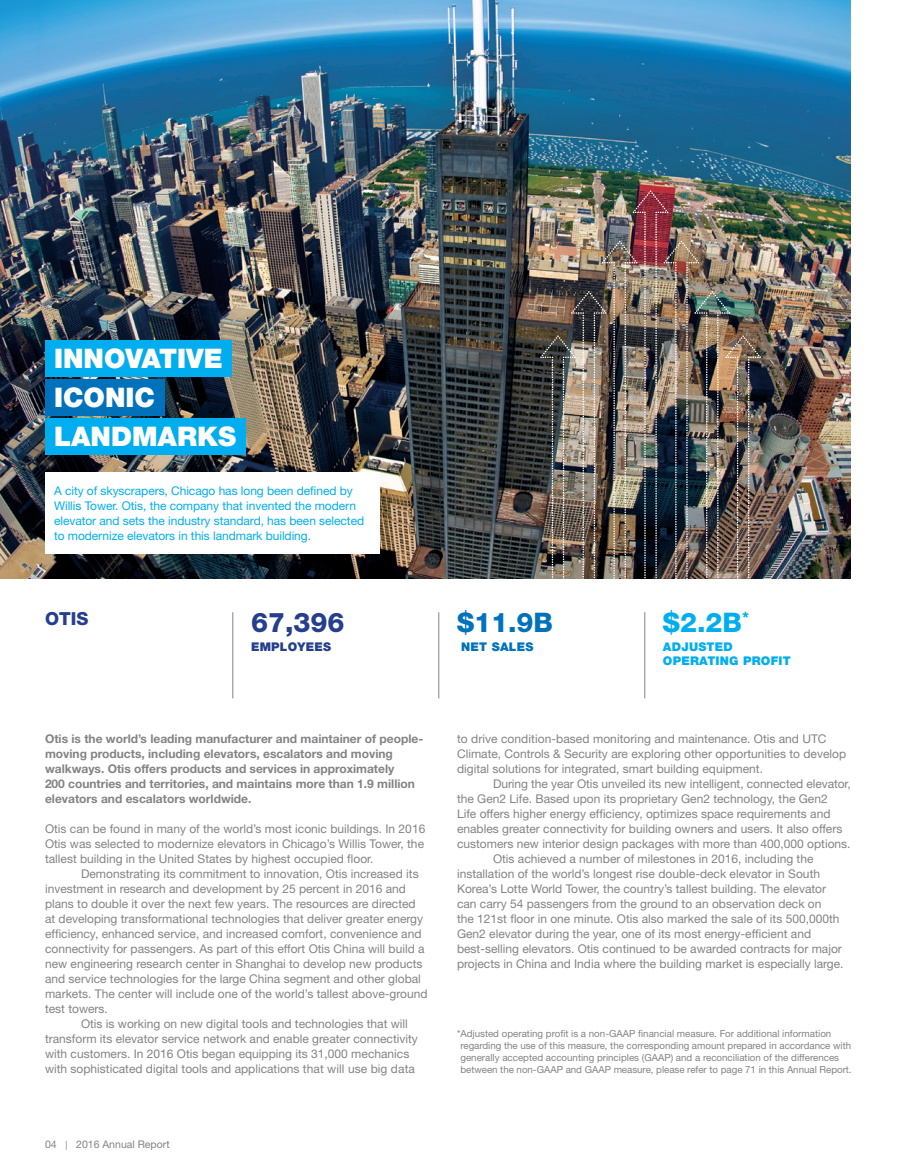
<style>
.page{position:relative;width:905px;height:1175px;background:#fff}
.page>*{position:absolute;margin:0;border:0;box-sizing:border-box;transform-origin:0 0}
.t1{font:900 27px "Helvetica Neue LT Pro";color:#fff}
.t2{font:800 27px "Helvetica Neue LT Pro";color:#0072bc}
.t3{font:800 27px "Helvetica Neue LT Pro";color:#00aeef}
.t4{font:800 27px "Helvetica Neue LT Pro";color:#253f8e}
.t5{font:800 18px "Helvetica Neue LT Pro";color:#253f8e}
.BU_copy{font:12px/15px "Helvetica Neue LT Pro";color:#838386}
.t6{font:700 12px/15px "Helvetica Neue LT Pro";color:#838386}
.BU_Caption{font:12px/15px "Helvetica Neue LT Pro";letter-spacing:-.005em;color:#00aeef}
.t7{font:900 12px/13.5px "Helvetica Neue LT Pro";letter-spacing:.02em;color:#00aeef}
.t8{font:900 12px "Helvetica Neue LT Pro";letter-spacing:.02em;color:#253f8e}
.t9{font:900 12px "Helvetica Neue LT Pro";letter-spacing:.02em;color:#0072bc}
.t10{font:10.5px "Helvetica Neue LT Pro";color:#838386}
.BU_Footnote{font:9.75px/12px "Helvetica Neue LT Pro";letter-spacing:-.005em;color:#838386}
.s1{font-size:9px}
</style>
<div class="page">
<img style="left:0;top:0;width:850px;height:578px">
<hr style="left:232px;top:612px;width:1px;height:86px;background:#838386">
<hr style="left:438px;top:612px;width:1px;height:86px;background:#838386">
<hr style="left:644px;top:612px;width:1px;height:86px;background:#838386">
<div style="left:45px;top:340px;width:186px;height:36px;background:#00aeef"></div>
<div style="left:45px;top:379px;width:119px;height:36px;background:#0072bc"></div>
<div style="left:45px;top:418px;width:200px;height:36px;background:#00aeef"></div>
<div style="left:45px;top:472px;width:334px;height:82px;background:#fff"></div>
<img style="left:540px;top:190px;width:221px;height:388px">
<p class="t1" style="left:54px;top:342px;width:170px">INNOVATIVE</p>
<p class="t1" style="left:54px;top:381px;width:102px">ICONIC</p>
<p class="t1" style="left:54px;top:420px;width:184px">LANDMARKS</p>
<p class="BU_Caption" style="left:54px;top:483px;width:311px">A city of skyscrapers, Chicago has long been defined by Willis Tower. Otis, the company that invented the modern elevator and sets the industry standard, has been selected to modernize elevators in this landmark building.</p>
<p class="t5" style="left:45px;top:608px;width:45px">OTIS</p>
<p class="t2" style="left:457px;top:606px;width:98px">$11.9B</p>
<p class="t9" style="left:461px;top:639px;width:74px">NET SALES</p>
<p class="t4" style="left:251px;top:606px;width:95px">67,396</p>
<p class="t8" style="left:251px;top:639px;width:82px">EMPLOYEES</p>
<p class="t3" style="left:663px;top:606px;width:88px">$2.2B<sup>*</sup></p>
<p class="t7" style="left:663px;top:640px;width:129px">ADJUSTED<br>OPERATING PROFIT</p>
<p class="t6" style="left:45px;top:731px;width:380px">Otis is the world’s leading manufacturer and maintainer of people&shy;moving products, including elevators, escalators and moving walkways. Otis offers products and services in approximately<br>200 countries and territories, and maintains more than 1.9 million elevators and escalators worldwide.</p>
<p class="BU_copy" style="left:45px;top:821px;width:382px;text-align:justify">Otis can be found in many of the world’s most iconic buildings. In 2016<br>Otis was selected to modernize elevators in Chicago’s Willis Tower, the tallest building in the United States by highest occupied floor.</p>
<p class="BU_copy" style="left:45px;top:866px;width:384px;text-indent:36px">Demonstrating its commitment to innovation, Otis increased its investment in research and development by 25 percent in 2016 and plans to double it over the next few years. The resources are directed at developing transformational technologies that deliver greater energy efficiency, enhanced service, and increased comfort, convenience and connectivity for passengers. As part of this effort Otis China will build a new engineering research center in Shanghai to develop new products and service technologies for the large China segment and other global markets. The center will include one of the world’s tallest above-ground test towers.</p>
<p class="BU_copy" style="left:45px;top:1016px;width:374px;text-indent:36px">Otis is working on new digital tools and technologies that will transform its elevator service network and enable greater connectivity with customers. In 2016 Otis began equipping its 31,000 mechanics with sophisticated digital tools and applications that will use big data</p>
<p class="t10" style="left:45px;top:1137px;width:126px">04 <span class="s1">|</span> 2016 Annual Report</p>
<p class="BU_copy" style="left:457px;top:731px;width:390px">to drive condition-based monitoring and maintenance. Otis and UTC<br>Climate, Controls &amp; Security are exploring other opportunities to develop digital solutions for integrated, smart building equipment.</p>
<p class="BU_copy" style="left:457px;top:776px;width:395px;text-indent:36px">During the year Otis unveiled its new intelligent, connected elevator, the Gen2 Life. Based upon its proprietary Gen2 technology, the Gen2<br>Life offers higher energy efficiency, optimizes space requirements and enables greater connectivity for building owners and users. It also offers customers new interior design packages with more than 400,000 options.</p>
<p class="BU_copy" style="left:457px;top:851px;width:388px;text-indent:36px">Otis achieved a number of milestones in 2016, including the installation of the world’s longest rise double-deck elevator in South Korea’s Lotte World Tower, the country’s tallest building. The elevator can carry 54 passengers from the ground to an observation deck on<br>the 121st floor in one minute. Otis also marked the sale of its 500,000th Gen2 elevator during the year, one of its most energy-efficient and best-selling elevators. Otis continued to be awarded contracts for major projects in China and India where the building market is especially large.</p>
<p class="BU_Footnote" style="left:460px;top:1026px;width:393px;text-indent:-3px">*Adjusted operating profit is a non-GAAP financial measure. For additional information regarding the use of this measure, the corresponding amount prepared in accordance with generally accepted accounting principles (GAAP) and a reconciliation of the differences between the non-GAAP and GAAP measure, please refer to page 71 in this Annual Report.</p>
</div>
